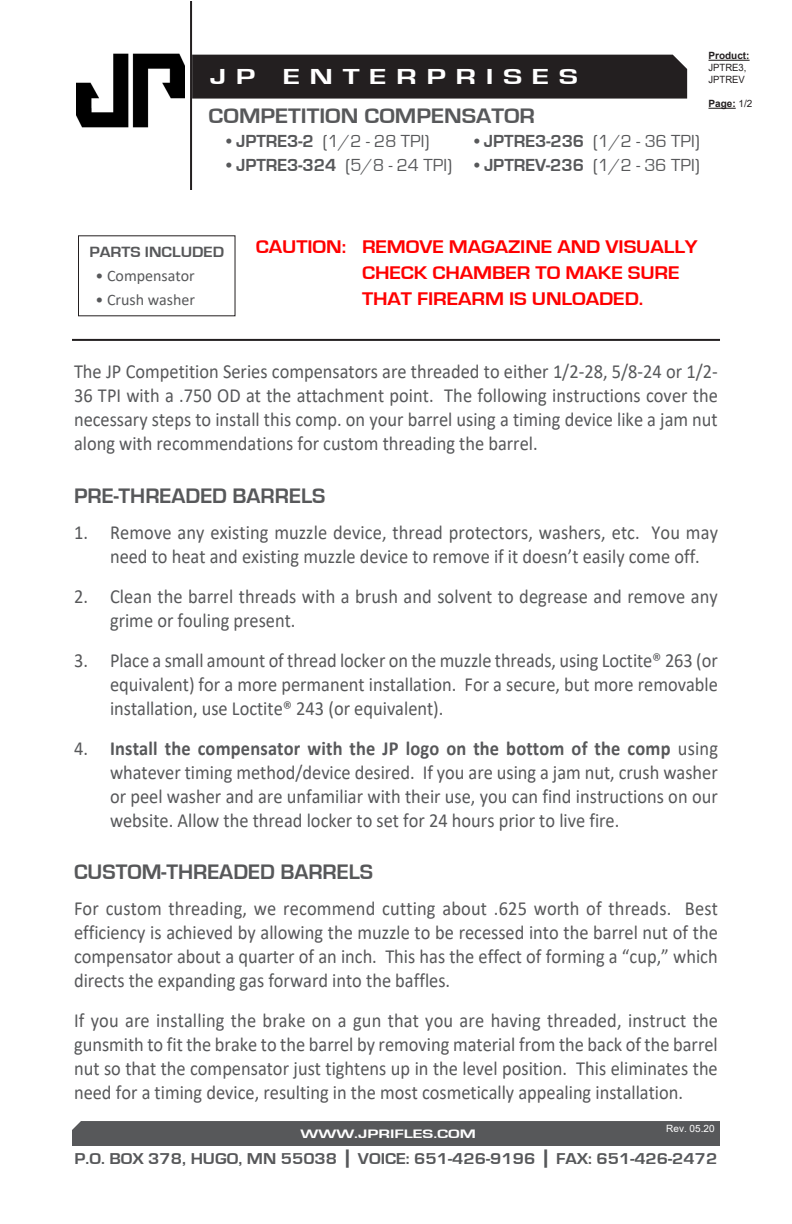
<style>
.page{position:relative;width:792px;height:1224px;background:#fff}
.page>*{position:absolute;margin:0;border:0;box-sizing:border-box;transform-origin:0 0}
.t1{font:700 22.4px "Eurostile";letter-spacing:.3em;color:#fff;scale:1.43 1}
.InstructionParagraph{font:700 21.6px "Eurostile";color:#57585a}
.InstructionParagraph-2{font:700 21.6px "Eurostile";color:#57585a;scale:1.11 1}
.InstructionParagraph-3{font:20px/24px "Calibri";color:#57585a;text-align:justify;scale:.92 1}
.t2{font:700 18.8px/26px "Eurostile";letter-spacing:-.005em;color:#f00;scale:1.12 1}
.Heading1{font:18px "Eurostile";color:#57585a}
.Heading1-2{font:700 18px "Eurostile";color:#57585a}
.t3{font:700 16.2px "Eurostile";color:#57585a;scale:1.11 1}
.t4{font:16px "Calibri";color:#57585a}
.t5{font:700 15.4px "Eurostile";color:#57585a;scale:1.11 1}
.t6{font:700 12.6px "Eurostile";color:#fff;scale:1.43 1}
.t7{font:700 10px "Arial";color:#231f20}
.t8{font:10px "Arial";color:#231f20;scale:.95 1}
.t9{font:10px "Arial";color:#fff}
.s1{font-weight:700}
.s2{font-weight:400}
.s3{font-size:21.6px}
</style>
<div class="page">
<div style="left:192px;top:55px;width:495px;height:44px;background:#231f20"></div>
<hr style="left:709px;top:60px;width:41px;height:1px;background:#231f20">
<svg style="left:709px;top:108px;width:27px;height:1px"></svg>
<hr style="left:72px;top:339px;width:648px;height:2px;background:#231f20">
<img style="left:76px;top:53px;width:108px;height:75px">
<hr style="left:190px;top:1px;width:2px;height:189px;background:#231f20">
<div style="left:72px;top:1121px;width:648px;height:25px;background:#57585a"></div>
<div style="left:664px;top:1122px;width:55px;height:17px;background:#57585a"></div>
<p class="t1" style="left:210px;top:64px;width:259px">JP ENTERPRISES</p>
<p class="InstructionParagraph-2" style="left:209px;top:104px;width:296px">COMPETITION COMPENSATOR</p>
<p class="Heading1" style="left:227px;top:131px;width:204px"><span class="s1">• JPTRE3-2</span> (1/2 - 28 TPI)</p>
<p class="Heading1-2" style="left:474px;top:131px;width:227px">• JPTRE3-236 <span class="s2">(1/2 - 36 TPI)</span></p>
<p class="Heading1" style="left:227px;top:155px;width:475px">• <span class="s1">JPTRE3-324</span> (5/8 - 24 TPI) <span class="s1">• JPTREV-236</span> (1/2 - 36 TPI)</p>
<p class="t7" style="left:709px;top:49px;width:43px">Product:</p>
<p class="t8" style="left:709px;top:61px;width:42px">JPTRE3,</p>
<p class="t8" style="left:709px;top:73px;width:40px">JPTREV</p>
<p class="t7" style="left:709px;top:97px;width:45px">Page: <span class="s2">1/2</span></p>
<p class="t5" style="left:89px;top:244px;width:123px">PARTS INCLUDED</p>
<p class="t4" style="left:95px;top:265px;width:101px">• Compensator</p>
<p class="t4" style="left:95px;top:289px;width:101px">• Crush washer</p>
<p class="t2" style="left:362px;top:234px;width:301px;text-indent:-106px">CAUTION: REMOVE MAGAZINE AND VISUALLY<br>CHECK CHAMBER TO MAKE SURE<br>THAT FIREARM IS UNLOADED.</p>
<p class="InstructionParagraph-3" style="left:74px;top:359px;width:701px">The JP Competition Series compensators are threaded to either 1/2-28, 5/8-24 or 1/2- 36 TPI with a .750 OD at the attachment point. The following instructions cover the necessary steps to install this comp. on your barrel using a timing device like a jam nut along with recommendations for custom threading the barrel.</p>
<p class="InstructionParagraph" style="left:74px;top:484px;width:253px">PRE-THREADED BARRELS</p>
<p class="InstructionParagraph-3" style="left:110px;top:519px;width:662px;text-indent:-36px">1. Remove any existing muzzle device, thread protectors, washers, etc. You may need to heat and existing muzzle device to remove if it doesn’t easily come off.</p>
<p class="InstructionParagraph-3" style="left:110px;top:583px;width:662px;text-indent:-36px">2. Clean the barrel threads with a brush and solvent to degrease and remove any grime or fouling present.</p>
<p class="InstructionParagraph-3" style="left:110px;top:647px;width:662px;text-indent:-36px">3. Place a small amount of thread locker on the muzzle threads, using Loctite® 263 (or equivalent) for a more permanent installation. For a secure, but more removable installation, use Loctite® 243 (or equivalent).</p>
<p class="InstructionParagraph-3" style="left:110px;top:735px;width:662px;text-indent:-36px">4. <span class="s1">Install the compensator with the JP logo on the bottom of the comp</span> using whatever timing method/device desired. If you are using a jam nut, crush washer or peel washer and are unfamiliar with their use, you can find instructions on our website. Allow the thread locker to set for 24 hours prior to live fire.</p>
<p class="InstructionParagraph" style="left:74px;top:860px;width:301px">CUSTOM-THREADED BARRELS</p>
<p class="InstructionParagraph-3" style="left:74px;top:896px;width:701px">For custom threading, we recommend cutting about .625 worth of threads. Best efficiency is achieved by allowing the muzzle to be recessed into the barrel nut of the compensator about a quarter of an inch. This has the effect of forming a “cup,” which directs the expanding gas forward into the baffles.</p>
<p class="InstructionParagraph-3" style="left:74px;top:1008px;width:702px">If you are installing the brake on a gun that you are having threaded, instruct the gunsmith to fit the brake to the barrel by removing material from the back of the barrel nut so that the compensator just tightens up in the level position. This eliminates the need for a timing device, resulting in the most cosmetically appealing installation.</p>
<p class="t9" style="left:666px;top:1121px;width:50px">Rev. 05.20</p>
<p class="t6" style="left:301px;top:1127px;width:124px">WWW.JPRIFLES.COM</p>
<p class="t3" style="left:75px;top:1150px;width:581px">P.O. BOX 378, HUGO, MN 55038 <span class="s3">|</span> VOICE: 651-426-9196 <span class="s3">|</span> FAX: 651-426-2472</p>
</div>
